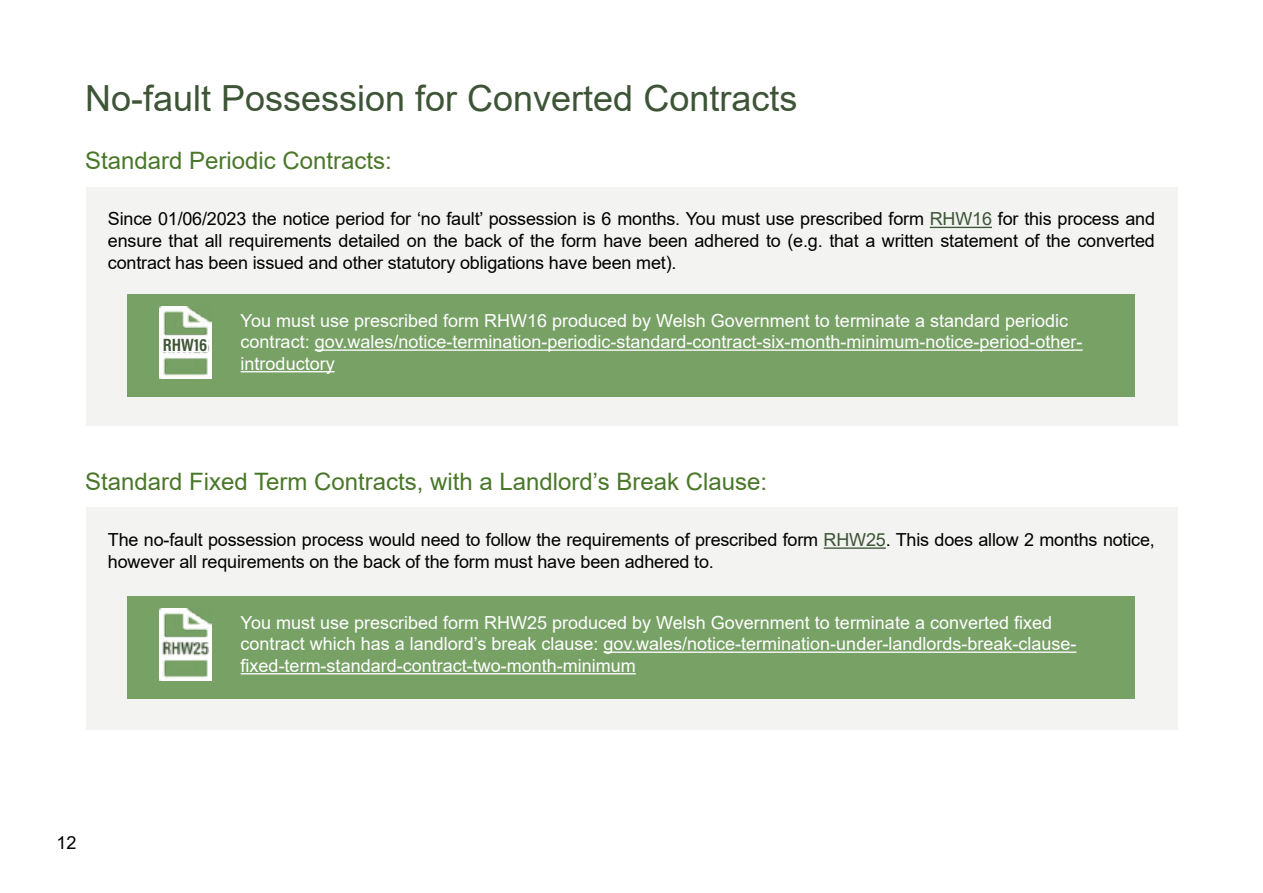
<style>
.page{position:relative;width:1263px;height:893px;background:#fff}
.page>*{position:absolute;margin:0;border:0;box-sizing:border-box;transform-origin:0 0}
.t1{font:36px "Arial";color:#3d5436}
.t2{font:24px "Arial";color:#4a7729}
.t3{font:18px/21.6px "Arial";letter-spacing:-.01em;color:#000;text-align:justify}
.t4{font:18px/21.6px "Arial";color:#fff}
.t5{font:18px "Acumin Variable Concept";letter-spacing:.01em;color:#3f5536}
.s1{color:#3d5436}
</style>
<div class="page">
<div style="left:86px;top:507px;width:1091px;height:223px;background:#f3f3f2"></div>
<div style="left:86px;top:187px;width:1091px;height:238px;background:#f3f3f2"></div>
<hr style="left:930px;top:227px;width:62px;height:1px;background:#3d5436">
<hr style="left:824px;top:547px;width:62px;height:2px;background:#3d5436">
<div style="left:128px;top:596px;width:1007px;height:103px;background:#78a166"></div>
<img style="left:159px;top:608px;width:52px;height:72px">
<hr style="left:603px;top:651px;width:473px;height:2px;background:#fff">
<hr style="left:241px;top:673px;width:395px;height:1px;background:#fff">
<div style="left:128px;top:294px;width:1007px;height:103px;background:#78a166"></div>
<img style="left:159px;top:306px;width:52px;height:72px">
<hr style="left:315px;top:349px;width:768px;height:2px;background:#fff">
<hr style="left:241px;top:371px;width:94px;height:1px;background:#fff">
<div style="left:163px;top:338px;width:45px;height:13px;background:#fff"></div>
<h1 class="t1" style="left:85px;top:74px;width:714px">No-fault Possession for Converted Contracts</h1>
<h2 class="t2" style="left:85px;top:144px;width:308px">Standard Periodic Contracts:</h2>
<p class="t3" style="left:108px;top:208px;width:1048px">Since 01/06/2023 the notice period for ‘no fault’ possession is 6 months. You must use prescribed form <span class="s1">RHW16</span> for this process and ensure that all requirements detailed on the back of the form have been adhered to (e.g. that a written statement of the converted contract has been issued and other statutory obligations have been met).</p>
<p class="t5" style="left:163px;top:333px;width:46px">RHW16</p>
<p class="t4" style="left:241px;top:309px;width:843px">You must use prescribed form RHW16 produced by Welsh Government to terminate a standard periodic contract: gov.wales/notice-termination-periodic-standard-contract-six-month-minimum-notice-period-other&shy;introductory</p>
<h2 class="t2" style="left:85px;top:465px;width:684px">Standard Fixed Term Contracts, with a Landlord’s Break Clause:</h2>
<p class="t3" style="left:108px;top:529px;width:1048px">The no-fault possession process would need to follow the requirements of prescribed form <span class="s1">RHW25</span>. This does allow 2 months notice, however all requirements on the back of the form must have been adhered to.</p>
<p class="t4" style="left:241px;top:611px;width:837px">You must use prescribed form RHW25 produced by Welsh Government to terminate a converted fixed contract which has a landlord’s break clause: gov.wales/notice-termination-under-landlords-break-clause&shy;fixed-term-standard-contract-two-month-minimum</p>
<p class="t3" style="left:56px;top:832px;width:22px">12</p>
</div>
